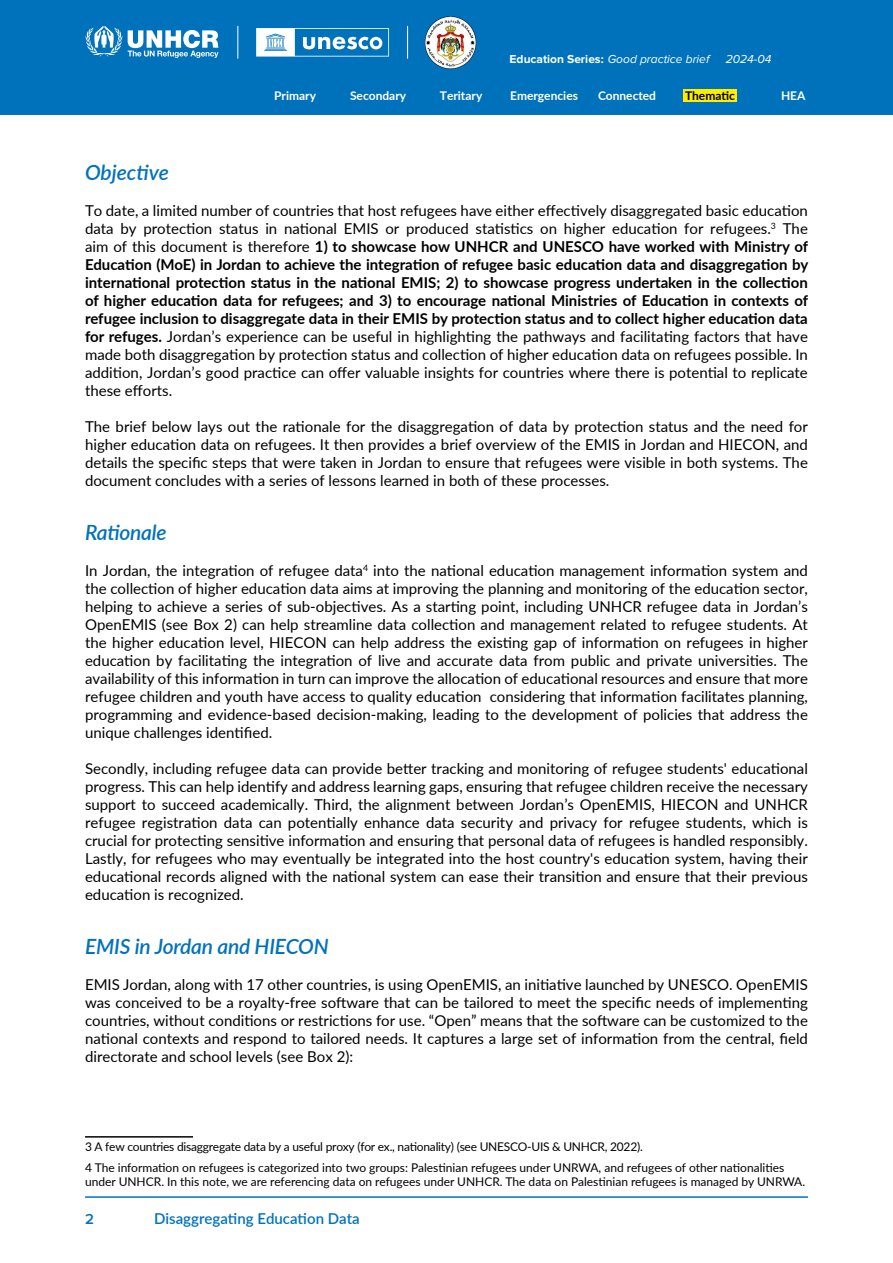
<style>
.page{position:relative;width:893px;height:1263px;background:#fff}
.page>*{position:absolute;margin:0;border:0;box-sizing:border-box;transform-origin:0 0}
.t1{font:italic 600 21px "Lato";letter-spacing:-.01em;color:#0072bc}
.t2{font:15px/18px "Lato";color:#000;text-align:justify}
.t3{font:600 15px "Lato";color:#0072bc}
.t4{font:600 15px "Proxima Nova";color:#0072bc}
.t5{font:12px/20.9px "Lato";color:#000}
.t6{font:700 12px "Lato";color:#fff}
.t7{font:italic 12px "Proxima Nova";color:#fff}
.t8{font:700 12px "Lato";color:#000}
.s1{font-weight:700;font-style:normal}
.s2{font-weight:700}
</style>
<div class="page">
<div style="left:0;top:0;width:893px;height:115px;background:#0072bc"></div>
<hr style="left:85px;top:1196px;width:723px;height:2px;background:#0072bc">
<div style="left:684px;top:89px;width:53px;height:13px;background:#ffed00"></div>
<svg style="left:85px;top:26px;width:133px;height:32px"></svg>
<hr style="left:237px;top:26px;width:1px;height:33px;background:#fff">
<hr style="left:407px;top:26px;width:1px;height:33px;background:#fff">
<svg style="left:256px;top:28px;width:133px;height:29px"></svg>
<img style="left:424px;top:16px;width:53px;height:53px">
<hr style="left:85px;top:1136px;width:108px;height:1px;background:#000">
<p class="t7" style="left:510px;top:54px;width:201px"><span class="s1">Education Series:</span> Good practice brief</p>
<p class="t7" style="left:726px;top:54px;width:47px">2024-04</p>
<p class="t6" style="left:274px;top:87px;width:43px">Primary</p>
<p class="t6" style="left:350px;top:87px;width:58px">Secondary</p>
<p class="t6" style="left:440px;top:87px;width:44px">Teritary</p>
<p class="t6" style="left:510px;top:87px;width:69px">Emergencies</p>
<p class="t6" style="left:598px;top:87px;width:60px">Connected</p>
<p class="t8" style="left:685px;top:87px;width:51px">Thematic</p>
<p class="t6" style="left:781px;top:87px;width:26px">HEA</p>
<h1 class="t1" style="left:85px;top:157px;width:85px">Objective</h1>
<p class="t2" style="left:85px;top:201px;width:725px">To date, a limited number of countries that host refugees have either effectively disaggregated basic education data by protection status in national EMIS or produced statistics on higher education for refugees.<sup>3</sup> The aim of this document is therefore <span class="s2">1) to showcase how UNHCR and UNESCO have worked with Ministry of Education (MoE) in Jordan to achieve the integration of refugee basic education data and disaggregation by international protection status in the national EMIS; 2) to showcase progress undertaken in the collection of higher education data for refugees; and 3) to encourage national Ministries of Education in contexts of refugee inclusion to disaggregate data in their EMIS by protection status and to collect higher education data for refuges.</span> Jordan’s experience can be useful in highlighting the pathways and facilitating factors that have made both disaggregation by protection status and collection of higher education data on refugees possible. In addition, Jordan’s good practice can offer valuable insights for countries where there is potential to replicate these efforts.</p>
<p class="t2" style="left:85px;top:417px;width:724px">The brief below lays out the rationale for the disaggregation of data by protection status and the need for higher education data on refugees. It then provides a brief overview of the EMIS in Jordan and HIECON, and details the specific steps that were taken in Jordan to ensure that refugees were visible in both systems. The document concludes with a series of lessons learned in both of these processes.</p>
<h1 class="t1" style="left:85px;top:517px;width:83px">Rationale</h1>
<p class="t2" style="left:85px;top:561px;width:724px">In Jordan, the integration of refugee data<sup>4</sup> into the national education management information system and the collection of higher education data aims at improving the planning and monitoring of the education sector, helping to achieve a series of sub-objectives. As a starting point, including UNHCR refugee data in Jordan’s OpenEMIS (see Box 2) can help streamline data collection and management related to refugee students. At the higher education level, HIECON can help address the existing gap of information on refugees in higher education by facilitating the integration of live and accurate data from public and private universities. The availability of this information in turn can improve the allocation of educational resources and ensure that more refugee children and youth have access to quality education considering that information facilitates planning, programming and evidence-based decision-making, leading to the development of policies that address the unique challenges identified.</p>
<p class="t2" style="left:85px;top:759px;width:724px">Secondly, including refugee data can provide better tracking and monitoring of refugee students' educational progress. This can help identify and address learning gaps, ensuring that refugee children receive the necessary support to succeed academically. Third, the alignment between Jordan’s OpenEMIS, HIECON and UNHCR refugee registration data can potentially enhance data security and privacy for refugee students, which is crucial for protecting sensitive information and ensuring that personal data of refugees is handled responsibly.<br>Lastly, for refugees who may eventually be integrated into the host country's education system, having their educational records aligned with the national system can ease their transition and ensure that their previous education is recognized.</p>
<h1 class="t1" style="left:85px;top:931px;width:245px">EMIS in Jordan and HIECON</h1>
<p class="t2" style="left:85px;top:975px;width:724px">EMIS Jordan, along with 17 other countries, is using OpenEMIS, an initiative launched by UNESCO. OpenEMIS was conceived to be a royalty-free software that can be tailored to meet the specific needs of implementing countries, without conditions or restrictions for use. “Open” means that the software can be customized to the national contexts and respond to tailored needs. It captures a large set of information from the central, field directorate and school levels (see Box 2):</p>
<p class="t5" style="left:85px;top:1136px;width:701px">3 A few countries disaggregate data by a useful proxy (for ex., nationality) (see UNESCO-UIS &amp; UNHCR, 2022).<br>4 The information on refugees is categorized into two groups: Palestinian refugees under UNRWA, and refugees of other nationalities</p>
<p class="t5" style="left:85px;top:1171px;width:722px">under UNHCR. In this note, we are referencing data on refugees under UNHCR. The data on Palestinian refugees is managed by UNRWA.</p>
<p class="t4" style="left:85px;top:1212px;width:10px">2</p>
<p class="t3" style="left:154px;top:1208px;width:207px">Disaggregating Education Data</p>
</div>
